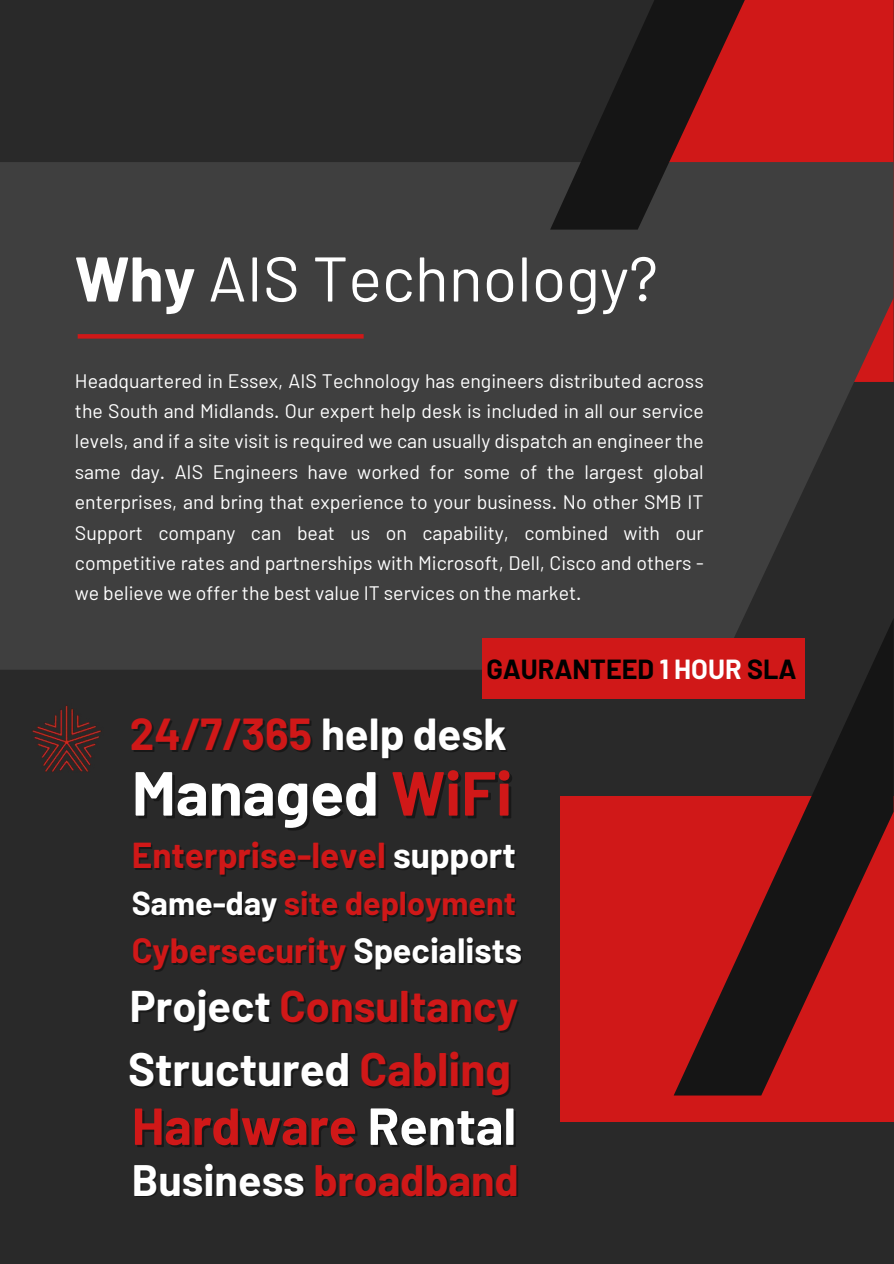
<style>
.page{position:relative;width:894px;height:1264px;background:#fff}
.page>*{position:absolute;margin:0;border:0;box-sizing:border-box;transform-origin:0 0}
.t1{font:63px "Barlow";color:#fff}
.t2{font:700 62.1px "Barlow";color:#fff}
.t3{font:700 51.9px "Barlow";color:#d01818}
.t4{font:700 45.75px "Barlow";color:#fff}
.t5{font:700 43.8px "Barlow";color:#d01818}
.t6{font:700 43.35px "Barlow";color:#d01818}
.t7{font:700 42.9px "Barlow";color:#d01818}
.t8{font:700 35.25px "Barlow";color:#d01818}
.t9{font:700 34.35px "Barlow";color:#d01818}
.t10{font:700 32.4px "Barlow";color:#d01818}
.t11{font:700 27px "Barlow";color:#000}
.t12{font:19.5px/30.3px "Barlow";color:#fff;text-align:justify}
.s1{font-weight:700}
.s2{color:#fff}
.s3{color:rgb(0 0 0/.4)}
.s4{color:#d01818}
</style>
<div class="page">
<div style="left:0;top:0;width:893px;height:1263px;background:#292929"></div>
<div style="left:560px;top:796px;width:333px;height:324px;background:#d01818"></div>
<div style="left:744px;top:0;width:149px;height:162px;background:#d01818"></div>
<div style="left:0;top:162px;width:893px;height:507px;background:#3f3f3f"></div>
<svg style="left:673px;top:618px;width:220px;height:477px"></svg>
<svg style="left:550px;top:0;width:194px;height:229px"></svg>
<svg style="left:78px;top:334px;width:285px;height:4px"></svg>
<img style="left:32px;top:705px;width:69px;height:67px">
<div style="left:481px;top:638px;width:323px;height:61px;background:#d01818"></div>
<h1 class="t1" style="left:75px;top:238px;width:584px"><span class="s1">Why</span> AIS Technology?</h1>
<p class="t12" style="left:75px;top:364px;width:630px">Headquartered in Essex, AIS Technology has engineers distributed across the South and Midlands. Our expert help desk is included in all our service levels, and if a site visit is required we can usually dispatch an engineer the same day. AIS Engineers have worked for some of the largest global enterprises, and bring that experience to your business. No other SMB IT Support company can beat us on capability, combined with our competitive rates and partnerships with Microsoft, Dell, Cisco and others - we believe we offer the best value IT services on the market.</p>
<h3 class="t11" style="left:486px;top:652px;width:311px">GAURANTEED <span class="s2">1 HOUR</span> SLA</h3>
<h3 class="t5" style="left:130px;top:706px;width:378px">24/7/365 <span class="s2">help desk</span></h3>
<h2 class="t2" style="left:132px;top:753px;width:384px">Managed <span class="s3">WiFi</span></h2>
<h3 class="t8" style="left:132px;top:833px;width:385px">Enterprise-level <span class="s2">support</span></h3>
<h3 class="t10" style="left:132px;top:883px;width:386px"><span class="s2">Same-day</span> site deployment</h3>
<h3 class="t9" style="left:132px;top:929px;width:392px">Cybersecurity <span class="s2">Specialists</span></h3>
<h3 class="t6" style="left:130px;top:978px;width:390px"><span class="s2">Project</span> Consultancy</h3>
<h3 class="t4" style="left:128px;top:1040px;width:384px">Structured <span class="s4">Cabling</span></h3>
<h3 class="t3" style="left:132px;top:1092px;width:386px">Hardware <span class="s2">Rental</span></h3>
<h3 class="t7" style="left:132px;top:1152px;width:388px"><span class="s2">Business</span> broadband</h3>
</div>
